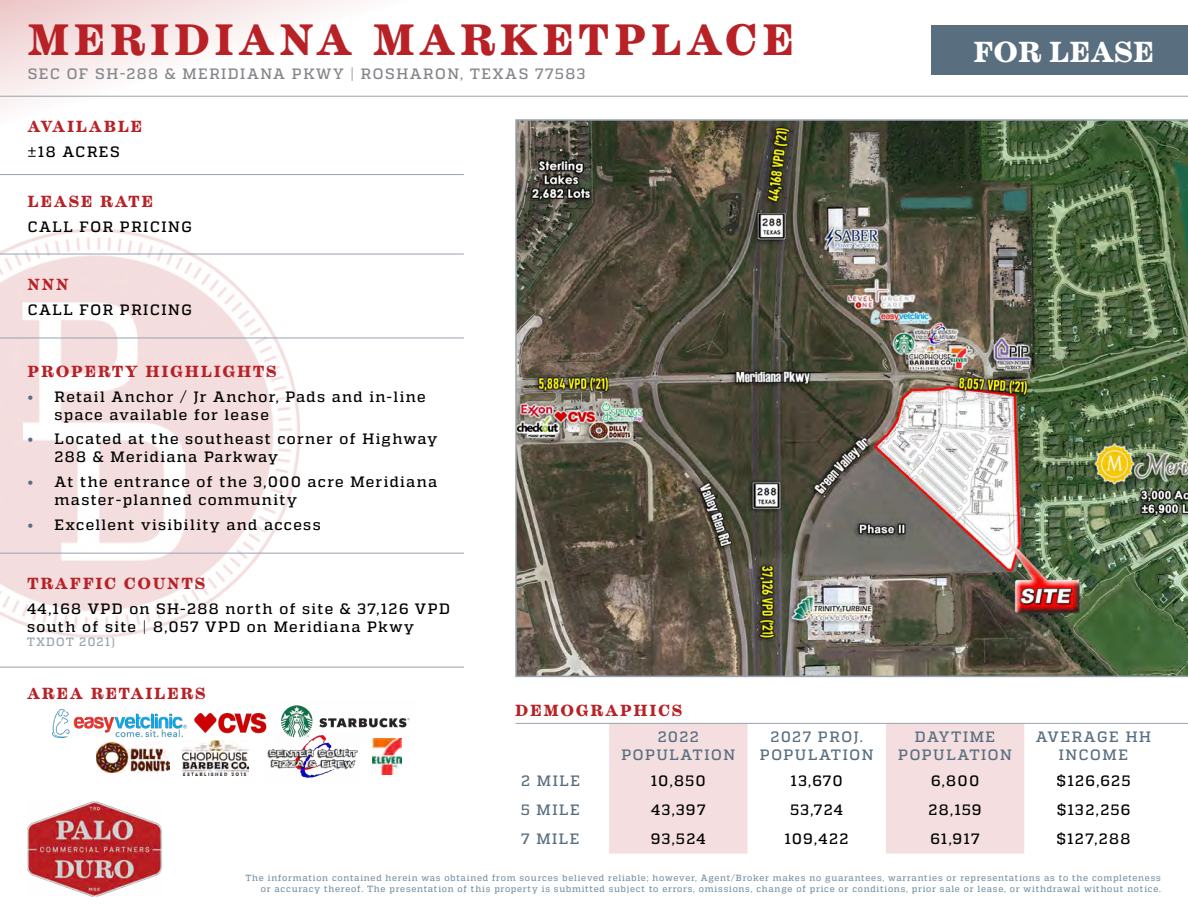
<style>
.page{position:relative;width:1188px;height:918px;background:#fff}
.page>*{position:absolute;margin:0;border:0;box-sizing:border-box;transform-origin:0 0}
.t1{font:900 45px "Ionic No 5";letter-spacing:.1em;color:#b82227}
.t2{font:900 29.7px "Ionic No 5";color:#fff}
.t3{font:900 16.5px "Ionic No 5";letter-spacing:.1em;color:#b82227}
.t4{font:500 15px/18px "Quadon";letter-spacing:.09em;color:#000101}
.t5{font:500 15px/18px "Quadon";letter-spacing:.1em;color:#596e7f;text-align:center}
.t6{font:500 15px "Quadon";letter-spacing:.1em;color:#84868a}
.t7{font:500 15px "Quadon";letter-spacing:.1em;color:#000}
.t8{font:500 12px "Quadon";letter-spacing:.1em;color:#98a3af}
.t9{font:500 9px/10.8px "Quadon";letter-spacing:.085em;color:#7691a4;text-align:right}
.s1{font-family:"Century Gothic Pro";font-weight:400}
.s2{font-family:"Arboria";color:#596e7f}
</style>
<div class="page">
<svg style="left:0;top:0;width:741px;height:254px"></svg>
<img style="left:27px;top:801px;width:135px;height:95px">
<img style="left:0;top:217px;width:310px;height:421px">
<img style="left:515px;top:119px;width:673px;height:558px">
<svg style="left:609px;top:724px;width:415px;height:130px;fill:#f4dedf"></svg>
<hr style="left:0;top:96px;width:1188px;height:1px;background:#98a3af">
<hr style="left:0;top:174px;width:464px;height:1px;background:#98a3af">
<hr style="left:0;top:254px;width:464px;height:1px;background:#98a3af">
<hr style="left:0;top:338px;width:464px;height:1px;background:#98a3af">
<hr style="left:0;top:553px;width:464px;height:1px;background:#98a3af">
<hr style="left:0;top:667px;width:464px;height:1px;background:#98a3af">
<hr style="left:516px;top:723px;width:672px;height:1px;background:#98a3af">
<div style="left:932px;top:26px;width:256px;height:49px;background:#596e7f"></div>
<img style="left:195px;top:714px;width:72px;height:19px">
<img style="left:52px;top:709px;width:134px;height:29px">
<img style="left:280px;top:705px;width:130px;height:38px">
<img style="left:267px;top:733px;width:94px;height:45px">
<img style="left:96px;top:743px;width:73px;height:30px">
<img style="left:183px;top:740px;width:65px;height:35px">
<img style="left:373px;top:738px;width:28px;height:37px">
<h1 class="t1" style="left:28px;top:10px;width:768px">MERIDIANA MARKETPLACE</h1>
<p class="t6" style="left:28px;top:66px;width:559px">SEC OF SH-288 &amp; MERIDIANA PKWY | ROSHARON, TEXAS 77583</p>
<p class="t3" style="left:28px;top:116px;width:116px">AVAILABLE</p>
<p class="t7" style="left:28px;top:143px;width:94px"><span class="s1">±</span>18 ACRES</p>
<p class="t3" style="left:28px;top:191px;width:127px">LEASE RATE</p>
<p class="t7" style="left:28px;top:218px;width:166px">CALL FOR PRICING</p>
<p class="t3" style="left:28px;top:273px;width:43px">NNN</p>
<p class="t7" style="left:28px;top:301px;width:166px">CALL FOR PRICING</p>
<p class="t3" style="left:28px;top:360px;width:251px">PROPERTY HIGHLIGHTS</p>
<p class="t4" style="left:55px;top:387px;width:373px;text-indent:-27px"><span class="s2">•</span> Retail Anchor / Jr Anchor, Pads and in-line space available for lease</p>
<p class="t4" style="left:55px;top:430px;width:384px;text-indent:-27px"><span class="s2">•</span> Located at the southeast corner of Highway<br>288 &amp; Meridiana Parkway</p>
<p class="t4" style="left:55px;top:473px;width:384px;text-indent:-27px"><span class="s2">•</span> At the entrance of the 3,000 acre Meridiana master-planned community</p>
<p class="t4" style="left:28px;top:516px;width:295px"><span class="s2">•</span> Excellent visibility and access</p>
<p class="t3" style="left:27px;top:573px;width:180px">TRAFFIC COUNTS</p>
<p class="t4" style="left:27px;top:599px;width:424px">44,168 VPD on SH-288 north of site &amp; 37,126 VPD south of site | 8,057 VPD on Meridiana Pkwy</p>
<p class="t8" style="left:27px;top:635px;width:89px">TXDOT 2021)</p>
<p class="t3" style="left:27px;top:683px;width:180px">AREA RETAILERS</p>
<p class="t3" style="left:515px;top:699px;width:169px">DEMOGRAPHICS</p>
<h2 class="t2" style="left:973px;top:32px;width:182px">FOR LEASE</h2>
<p class="t5" style="left:621px;top:727px;width:115px">2022<br>POPULATION</p>
<p class="t5" style="left:760px;top:727px;width:115px">2027 PROJ.<br>POPULATION</p>
<p class="t5" style="left:898px;top:727px;width:115px">DAYTIME<br>POPULATION</p>
<p class="t5" style="left:1036px;top:727px;width:117px">AVERAGE HH<br>INCOME</p>
<p class="t5" style="left:521px;top:772px;width:60px">2 MILE</p>
<p class="t4" style="left:651px;top:772px;width:56px">10,850</p>
<p class="t4" style="left:791px;top:772px;width:53px">13,670</p>
<p class="t4" style="left:931px;top:772px;width:50px">6,800</p>
<p class="t4" style="left:1057px;top:772px;width:75px">$126,625</p>
<p class="t5" style="left:521px;top:801px;width:60px">5 MILE</p>
<p class="t4" style="left:651px;top:801px;width:56px">43,397</p>
<p class="t4" style="left:790px;top:801px;width:54px">53,724</p>
<p class="t4" style="left:929px;top:801px;width:54px">28,159</p>
<p class="t4" style="left:1057px;top:801px;width:75px">$132,256</p>
<p class="t5" style="left:521px;top:830px;width:60px">7 MILE</p>
<p class="t4" style="left:651px;top:830px;width:56px">93,524</p>
<p class="t4" style="left:785px;top:830px;width:65px">109,422</p>
<p class="t4" style="left:930px;top:830px;width:51px">61,917</p>
<p class="t4" style="left:1056px;top:830px;width:76px">$127,288</p>
<p class="t9" style="left:246px;top:873px;width:917px">The information contained herein was obtained from sources believed reliable; however, Agent/Broker makes no guarantees, warranties or representations as to the completeness or accuracy thereof. The presentation of this property is submitted subject to errors, omissions, change of price or conditions, prior sale or lease, or withdrawal without notice.</p>
</div>
